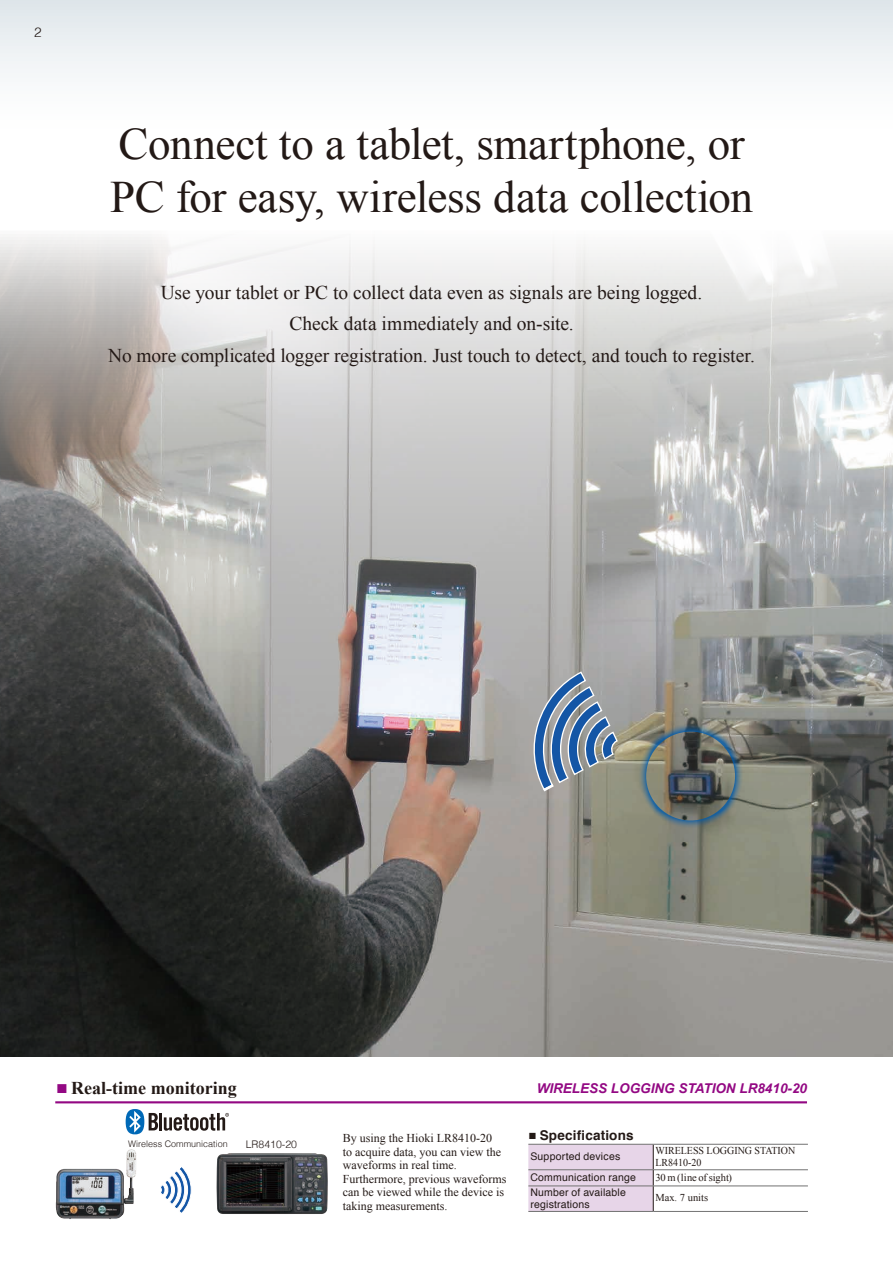
<style>
.page{position:relative;width:893px;height:1263px;background:#fff}
.page>*{position:absolute;margin:0;border:0;box-sizing:border-box;transform-origin:0 0}
.t1{font:45px/52.5px "Times New Roman";letter-spacing:-.005em;color:#231916}
.t2{font:19.5px/31.5px "Times New Roman";letter-spacing:-.005em;color:#231916;text-align:center}
.t3{font:700 18px "Times New Roman";color:#231916}
.t4{font:italic 700 13.5px "Arial";color:#930883}
.t5{font:700 13.5px "Helvetica";letter-spacing:.01em;color:#231916}
.t6{font:300 13.5px "Helvetica";color:#231916}
.t7{font:12px/13.5px "Times New Roman";color:#231916}
.t8{font:10.5px/12px "Helvetica";letter-spacing:.015em;color:#231916}
.t9{font:10.5px/12px "Times New Roman";color:#231916;scale:.95 1}
.t10{font:10.5px "Times New Roman";color:#231916}
.t11{font:300 10.5px "Helvetica";color:#231916}
.t12{font:300 9px "Helvetica";color:#231916}
.s1{font-weight:400;font-size:19.5px;color:#930883}
.s2{font-family:"Times New Roman";font-weight:400}
</style>
<div class="page">
<div style="left:0;top:0;width:893px;height:229px;background:linear-gradient(to bottom,#e7edf0,#fff)"></div>
<img style="left:0;top:237px;width:893px;height:819px">
<svg style="left:531px;top:670px;width:88px;height:122px;background:#8294a7"></svg>
<div style="left:638px;top:723px;width:105px;height:106px;border:9px solid #005bac;border-radius:50%"></div>
<svg style="left:528px;top:1145px;width:280px;height:66px"></svg>
<hr style="left:528px;top:1144px;width:125px;height:1px;background:#727272">
<hr style="left:653px;top:1144px;width:155px;height:1px;background:#727272">
<hr style="left:528px;top:1169px;width:125px;height:1px;background:#727272">
<hr style="left:653px;top:1169px;width:155px;height:1px;background:#727272">
<hr style="left:528px;top:1186px;width:125px;height:1px;background:#727272">
<hr style="left:653px;top:1186px;width:155px;height:1px;background:#727272">
<hr style="left:528px;top:1211px;width:125px;height:1px;background:#727272">
<hr style="left:653px;top:1211px;width:155px;height:1px;background:#727272">
<img style="left:56px;top:1149px;width:80px;height:70px">
<svg style="left:161px;top:1167px;width:31px;height:46px"></svg>
<hr style="left:159px;top:1113px;width:3px;height:17px;background:#231916">
<svg style="left:126px;top:1109px;width:32px;height:25px"></svg>
<svg style="left:164px;top:1113px;width:65px;height:18px"></svg>
<img style="left:216px;top:1153px;width:112px;height:61px">
<hr style="left:55px;top:1101px;width:752px;height:2px;background:#930883">
<p class="t6" style="left:34px;top:21px;width:9px">2</p>
<h1 class="t1" style="left:110px;top:117px;width:644px">Connect to a tablet, smartphone, or<br>PC for easy, wireless data collection</h1>
<p class="t2" style="left:108px;top:276px;width:648px">Use your tablet or PC to collect data even as signals are being logged.<br>Check data immediately and on-site.<br>No more complicated logger registration. Just touch to detect, and touch to register.</p>
<p class="t3" style="left:56px;top:1076px;width:182px"><span class="s1">■</span> Real-time monitoring</p>
<p class="t4" style="left:537px;top:1080px;width:272px">WIRELESS LOGGING STATION LR8410-20</p>
<p class="t12" style="left:128px;top:1136px;width:101px">Wireless Communication</p>
<p class="t11" style="left:246px;top:1136px;width:53px">LR8410-20</p>
<p class="t7" style="left:343px;top:1131px;width:165px">By using the Hioki LR8410-20<br>to acquire data, you can view the waveforms in real time.<br>Furthermore, previous waveforms can be viewed while the device is taking measurements.</p>
<p class="t5" style="left:528px;top:1124px;width:107px"><span class="s2">■</span> Specifications</p>
<p class="t8" style="left:530px;top:1151px;width:91px">Supported devices</p>
<p class="t9" style="left:655px;top:1144px;width:149px">WIRELESS LOGGING STATION<br>LR8410-20</p>
<p class="t8" style="left:530px;top:1172px;width:107px">Communication range</p>
<p class="t10" style="left:655px;top:1170px;width:78px">30 m (line of sight)</p>
<p class="t8" style="left:530px;top:1186px;width:97px">Number of available registrations</p>
<p class="t10" style="left:655px;top:1191px;width:54px">Max. 7 units</p>
</div>
